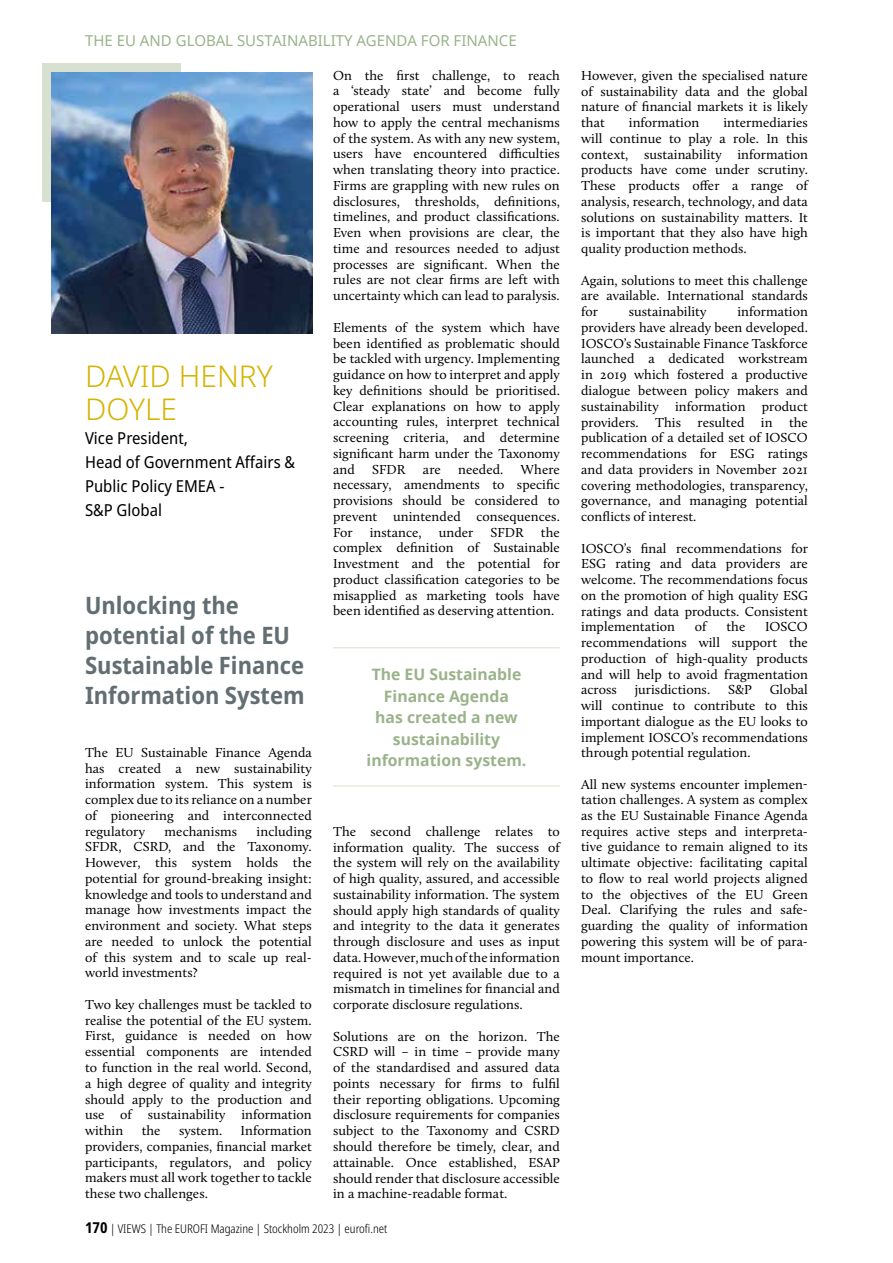
<style>
.page{position:relative;width:893px;height:1263px;background:#fff}
.page>*{position:absolute;margin:0;border:0;box-sizing:border-box;transform-origin:0 0}
.t1{font:300 30px/33px "Noto Sans";color:#d3b400}
.t2{font:700 semi-condensed 24px/30px "Noto Sans";color:#636e73}
.t3{font:semi-condensed 16.5px/24px "Noto Sans";color:#000}
.t4{font:700 15.75px/21.6px "Noto Sans";color:#9ab38b;text-align:center}
.t5{font:15px "Noto Sans";color:#9ab38b}
.t6{font:13.5px/15.8px "Calluna";letter-spacing:.005em;color:#000;text-align:justify}
.t7{font:300 condensed 12px "Noto Sans";color:#000}
.s1{font-weight:700;font-size:15px}
</style>
<div class="page">
<div style="left:43px;top:64px;width:138px;height:138px;background:#d8e0d0"></div>
<img style="left:51px;top:72px;width:262px;height:262px">
<hr style="left:333px;top:647px;width:227px;height:1px;background:#d8e0d0">
<hr style="left:333px;top:786px;width:227px;height:1px;background:#d8e0d0">
<p class="t5" style="left:85px;top:30px;width:433px">THE EU AND GLOBAL SUSTAINABILITY AGENDA FOR FINANCE</p>
<h1 class="t1" style="left:85px;top:360px;width:189px">DAVID HENRY<br>DOYLE</h1>
<p class="t3" style="left:85px;top:427px;width:212px">Vice President,<br>Head of Government Affairs &amp;<br>Public Policy EMEA -<br>S&amp;P Global</p>
<h2 class="t2" style="left:85px;top:590px;width:221px">Unlocking the potential of the EU<br>Sustainable Finance<br>Information System</h2>
<p class="t6" style="left:85px;top:744px;width:228px">The EU Sustainable Finance Agenda has created a new sustainability information system. This system is complex due to its reliance on a number of pioneering and interconnected regulatory</p>
<p class="t6" style="left:85px;top:823px;width:228px;text-indent:172px">including SFDR, CSRD, and the Taxonomy.<br>However, this system holds the potential for ground-breaking insight: knowledge and tools to understand and manage how investments impact the environment and society. What steps are needed to unlock the potential of this system and to scale up real&shy;world investments?</p>
<p class="t6" style="left:85px;top:996px;width:228px">Two key challenges must be tackled to realise the potential of the EU system.<br>First, guidance is needed on how essential components are intended to function in the real world. Second, a high degree of quality and integrity should apply to the production and use of sustainability information within</p>
<p class="t6" style="left:165px;top:823px;width:74px">mechanisms</p>
<p class="t6" style="left:142px;top:1122px;width:20px">the</p>
<p class="t6" style="left:179px;top:1122px;width:45px">system.</p>
<p class="t6" style="left:85px;top:1122px;width:228px;text-indent:156px">Information providers, companies, financial market participants, regulators, and policy makers must all work together to tackle these two challenges.</p>
<p class="t6" style="left:333px;top:67px;width:228px">On the first challenge, to reach a ‘steady state’ and become fully operational users must understand how to apply the central mechanisms of the system. As with any new system, users have encountered difficulties when translating theory into practice.<br>Firms are grappling with new rules on disclosures, thresholds, definitions, timelines, and product classifications.<br>Even when provisions are clear, the time and resources needed to adjust processes are significant. When the rules are not clear firms are left with uncertainty which can lead to paralysis.</p>
<p class="t6" style="left:333px;top:319px;width:228px">Elements of the system which have been identified as problematic should be tackled with urgency. Implementing guidance on how to interpret and apply key definitions should be prioritised.<br>Clear explanations on how to apply accounting rules, interpret technical screening criteria, and determine significant harm under the Taxonomy and</p>
<p class="t6" style="left:333px;top:461px;width:228px;text-indent:188px">Where necessary, amendments to specific provisions should be considered to prevent unintended consequences.<br>For</p>
<p class="t6" style="left:372px;top:461px;width:35px">SFDR</p>
<p class="t6" style="left:423px;top:461px;width:19px">are</p>
<p class="t6" style="left:458px;top:461px;width:47px">needed.</p>
<p class="t6" style="left:333px;top:524px;width:228px;text-indent:208px">the complex definition of Sustainable Investment and the potential for product classification categories to be misapplied as marketing tools have been identified as deserving attention.</p>
<p class="t6" style="left:370px;top:524px;width:53px">instance,</p>
<p class="t6" style="left:439px;top:524px;width:36px">under</p>
<p class="t6" style="left:491px;top:524px;width:35px">SFDR</p>
<p class="t4" style="left:367px;top:664px;width:161px">The EU Sustainable<br>Finance Agenda<br>has created a new sustainability information system.</p>
<p class="t6" style="left:333px;top:823px;width:228px">The second challenge relates to information quality. The success of the system will rely on the availability of high quality, assured, and accessible sustainability information. The system should apply high standards of quality and integrity to the data it generates through disclosure and uses as input data. However, much of the information required is not yet available due to a mismatch in timelines for financial and corporate disclosure regulations.</p>
<p class="t6" style="left:333px;top:1028px;width:228px">Solutions are on the horizon. The CSRD will – in time – provide many of the standardised and assured data points necessary for firms to fulfil their reporting obligations. Upcoming disclosure requirements for companies subject to the Taxonomy and CSRD should therefore be timely, clear, and attainable. Once established, ESAP should render that disclosure accessible in a machine-readable format.</p>
<p class="t7" style="left:85px;top:1220px;width:304px"><span class="s1">170</span> | VIEWS | The EUROFI Magazine | Stockholm 2023 | eurofi.net</p>
<p class="t6" style="left:581px;top:67px;width:228px">However, given the specialised nature of sustainability data and the global nature of financial markets it is likely that</p>
<p class="t6" style="left:581px;top:115px;width:228px;text-indent:142px">intermediaries will continue to play a role. In this context, sustainability information products have come under scrutiny.<br>These products offer a range of analysis, research, technology, and data solutions on sustainability matters. It is important that they also have high quality production methods.</p>
<p class="t6" style="left:581px;top:272px;width:228px">Again, solutions to meet this challenge are available. International standards for</p>
<p class="t6" style="left:629px;top:115px;width:72px">information</p>
<p class="t6" style="left:629px;top:304px;width:79px">sustainability</p>
<p class="t6" style="left:581px;top:304px;width:228px;text-indent:156px">information providers have already been developed.<br>IOSCO’s Sustainable Finance Taskforce launched a dedicated workstream in 2019 which fostered a productive dialogue between policy makers and sustainability information product providers. This resulted in the publication of a detailed set of IOSCO recommendations for ESG ratings and data providers in November 2021 covering methodologies, transparency, governance, and managing potential conflicts of interest.</p>
<p class="t6" style="left:581px;top:540px;width:228px">IOSCO’s final recommendations for ESG rating and data providers are welcome. The recommendations focus on the promotion of high quality ESG ratings and data products. Consistent implementation</p>
<p class="t6" style="left:695px;top:619px;width:13px">of</p>
<p class="t6" style="left:726px;top:619px;width:20px">the</p>
<p class="t6" style="left:581px;top:619px;width:228px;text-indent:184px">IOSCO recommendations will support the production of high-quality products and will help to avoid fragmentation across</p>
<p class="t6" style="left:581px;top:682px;width:228px;text-indent:189px">Global will continue to contribute to this important dialogue as the EU looks to implement IOSCO’s recommendations through potential regulation.</p>
<p class="t6" style="left:581px;top:776px;width:228px">All new systems encounter implemen&shy;tation challenges. A system as complex as the EU Sustainable Finance Agenda requires active steps and interpreta&shy;tive guidance to remain aligned to its ultimate objective: facilitating capital to flow to real world projects aligned to the objectives of the EU Green Deal. Clarifying the rules and safe&shy;guarding the quality of information powering this system will be of para&shy;mount importance.</p>
<p class="t6" style="left:635px;top:682px;width:77px">jurisdictions.</p>
<p class="t6" style="left:728px;top:682px;width:25px">S&amp;P</p>
</div>
